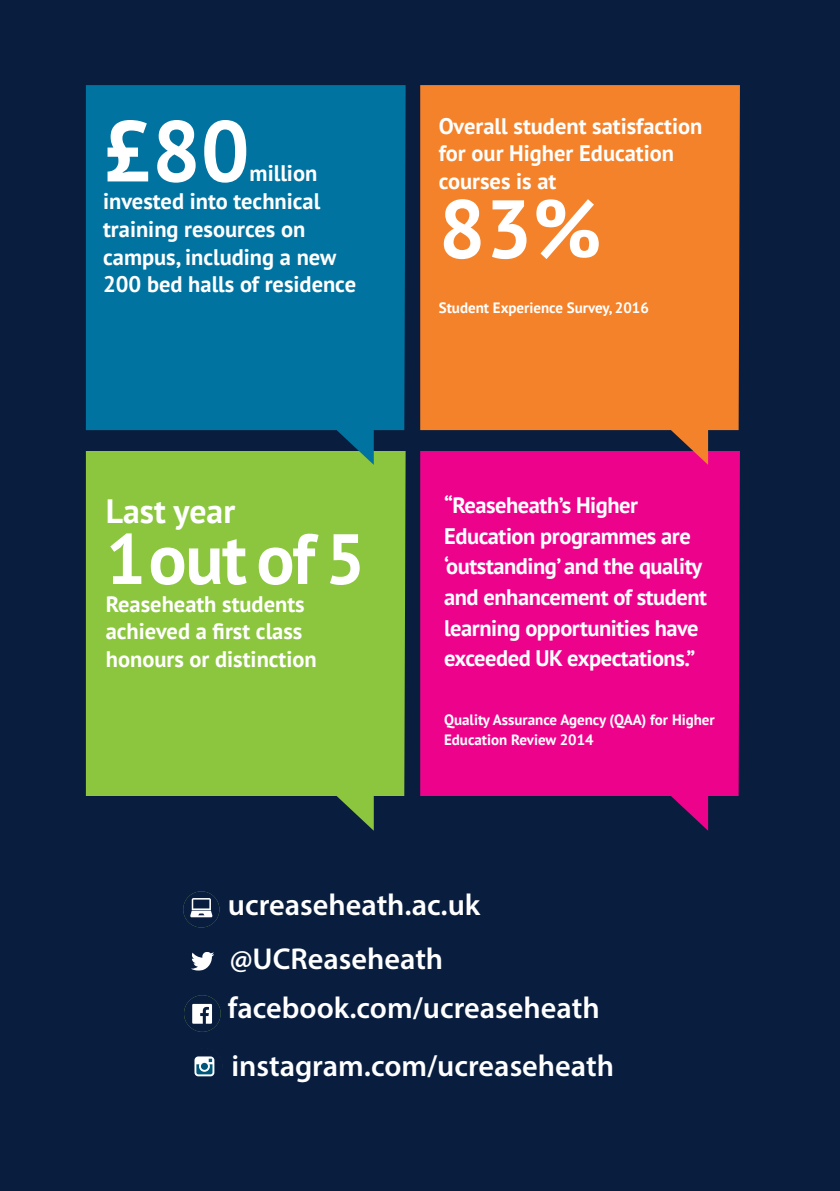
<style>
.page{position:relative;width:840px;height:1191px;background:#fff}
.page>*{position:absolute;margin:0;border:0;box-sizing:border-box;transform-origin:0 0}
.t1{font:700 86px "PT Sans";color:#fff}
.t2{font:700 82.2px "PT Sans";color:#fff}
.t3{font:700 71px "PT Sans";color:#fff}
.t4{font:700 33.6px "PT Sans";color:#fff}
.t5{font:600 30.2px/54px "Myriad Pro";color:#fff}
.t6{font:700 22.4px/27.6px "PT Sans";color:#fff}
.t7{font:700 22.4px/30.6px "PT Sans";letter-spacing:-.02em;color:#fff}
.t8{font:700 15px/20.2px "PT Sans";color:#fff}
</style>
<div class="page">
<div style="left:0;top:0;width:839px;height:1191px;background:#091e3f"></div>
<svg style="left:86px;top:465px;width:319px;height:365px;background:#7fb63e"></svg>
<svg style="left:190px;top:898px;width:22px;height:19px"></svg>
<svg style="left:191px;top:952px;width:23px;height:18px"></svg>
<svg style="left:192px;top:1004px;width:20px;height:19px"></svg>
<svg style="left:194px;top:1056px;width:21px;height:21px"></svg>
<svg style="left:86px;top:85px;width:319px;height:380px;background:#057197"></svg>
<svg style="left:420px;top:465px;width:319px;height:365px;background:#d40583"></svg>
<svg style="left:420px;top:85px;width:319px;height:380px;background:#e7782e"></svg>
<h1 class="t1" style="left:103px;top:94px;width:148px">£80</h1>
<p class="t6" style="left:103px;top:159px;width:254px;text-indent:146px">million invested into technical training resources on campus, including a new<br>200 bed halls of residence</p>
<h3 class="t4" style="left:106px;top:488px;width:131px">Last year</h3>
<h3 class="t3" style="left:106px;top:512px;width:261px">1 out of 5</h3>
<p class="t6" style="left:106px;top:589px;width:212px">Reaseheath students achieved a first class honours or distinction</p>
<p class="t6" style="left:438px;top:112px;width:265px">Overall student satisfaction for our Higher Education courses is at</p>
<h2 class="t2" style="left:438px;top:174px;width:164px">83%</h2>
<p class="t8" style="left:438px;top:298px;width:211px">Student Experience Survey, 2016</p>
<p class="t7" style="left:444px;top:489px;width:264px">“Reaseheath’s Higher<br>Education programmes are ‘outstanding’ and the quality and enhancement of student learning opportunities have exceeded UK expectations.”</p>
<p class="t8" style="left:444px;top:709px;width:272px">Quality Assurance Agency (QAA) for Higher<br>Education Review 2014</p>
<h3 class="t5" style="left:228px;top:876px;width:254px">ucreaseheath.ac.uk @UCReaseheath</h3>
<h3 class="t5" style="left:228px;top:978px;width:387px;line-height:57.2px">facebook.com/ucreaseheath instagram.com/ucreaseheath</h3>
</div>
